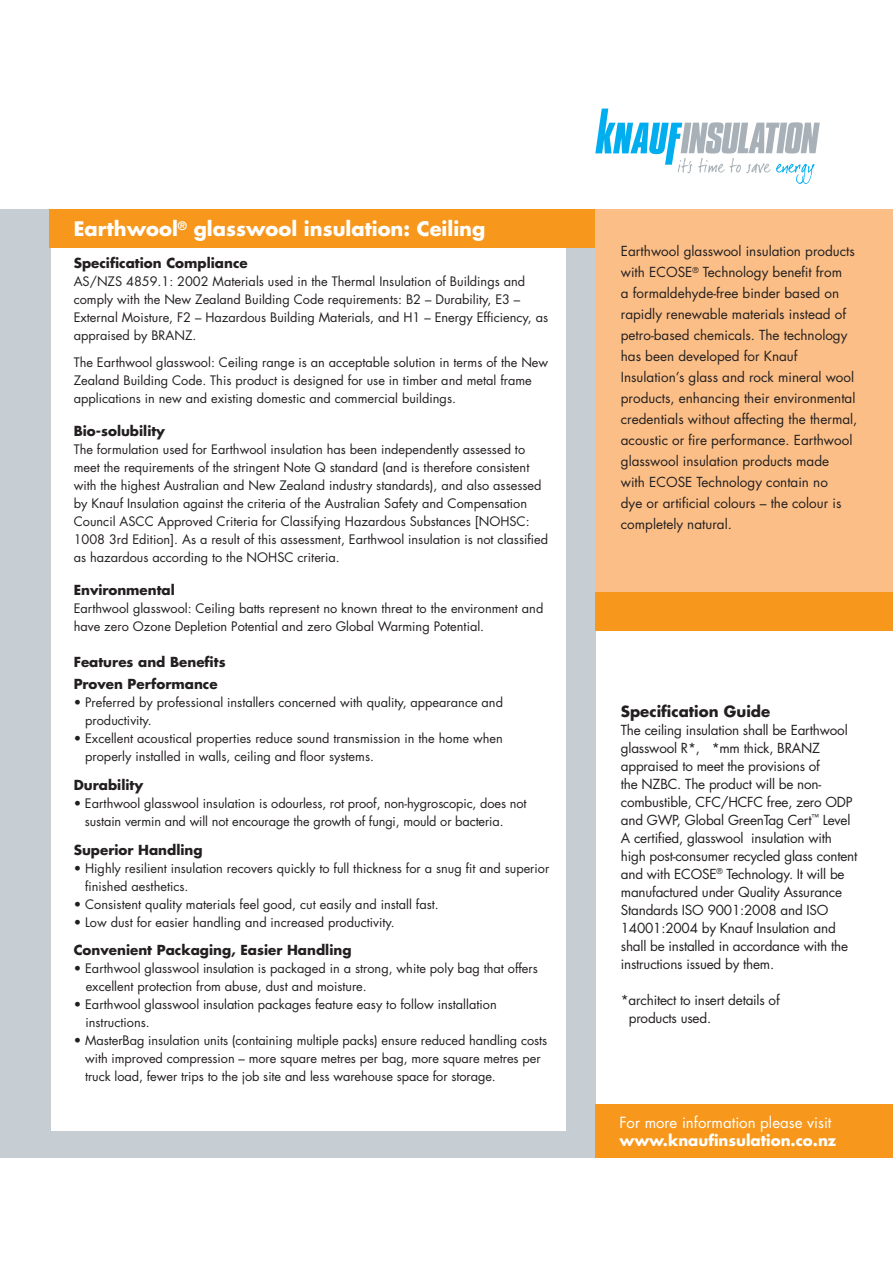
<style>
.page{position:relative;width:893px;height:1263px;background:#fff}
.page>*{position:absolute;margin:0;border:0;box-sizing:border-box;transform-origin:0 0}
.t1{font:700 19.5px "Futura Std";color:#fff}
.t2{font:15px "Futura Std";color:#fff}
.t3{font:700 15px "Futura Std";color:#fff}
.t4{font:700 15px "Futura Std";color:#231f20}
.t5{font:13.5px/18px "Futura Std";letter-spacing:-.015em;color:#231f20}
.t6{font:700 13.5px/22.2px "Futura Std";color:#231f20}
.t7{font:12.75px/18px "Futura Std";color:#231f20}
</style>
<div class="page">
<div style="left:0;top:209px;width:595px;height:949px;background:#c6ced4"></div>
<div style="left:595px;top:209px;width:298px;height:421px;background:#fbbe86"></div>
<div style="left:595px;top:592px;width:298px;height:38px;background:#f7981d"></div>
<div style="left:595px;top:1104px;width:298px;height:54px;background:#f7981d"></div>
<div style="left:51px;top:245px;width:515px;height:886px;background:#fff"></div>
<div style="left:50px;top:209px;width:545px;height:39px;background:#f7981d"></div>
<svg style="left:595px;top:109px;width:225px;height:75px"></svg>
<h1 class="t1" style="left:74px;top:216px;width:413px">Earthwool<sup>®</sup> glasswool insulation: Ceiling</h1>
<p class="t6" style="left:74px;top:252px;width:176px">Specification Compliance</p>
<p class="t7" style="left:74px;top:273px;width:476px">AS/NZS 4859.1: 2002 Materials used in the Thermal Insulation of Buildings and comply with the New Zealand Building Code requirements: B2 – Durability, E3 – External Moisture, F2 – Hazardous Building Materials, and H1 – Energy Efficiency, as appraised by BRANZ.</p>
<p class="t7" style="left:74px;top:353px;width:476px">The Earthwool glasswool: Ceiling range is an acceptable solution in terms of the New<br>Zealand Building Code. This product is designed for use in timber and metal frame applications in new and existing domestic and commercial buildings.</p>
<p class="t6" style="left:74px;top:420px;width:93px">Bio-solubility</p>
<p class="t7" style="left:74px;top:440px;width:476px">The formulation used for Earthwool insulation has been independently assessed to meet the requirements of the stringent Note Q standard (and is therefore consistent with the highest Australian and New Zealand industry standards), and also assessed by Knauf Insulation against the criteria of the Australian Safety and Compensation Council ASCC Approved Criteria for Classifying Hazardous Substances [NOHSC:<br>1008 3rd Edition]. As a result of this assessment, Earthwool insulation is not classified as hazardous according to the NOHSC criteria.</p>
<p class="t6" style="left:74px;top:579px;width:103px">Environmental</p>
<p class="t7" style="left:74px;top:599px;width:471px">Earthwool glasswool: Ceiling batts represent no known threat to the environment and have zero Ozone Depletion Potential and zero Global Warming Potential.</p>
<p class="t6" style="left:74px;top:651px;width:153px">Features and Benefits<br>Proven Performance</p>
<p class="t7" style="left:85px;top:694px;width:419px;text-indent:-11px">• Preferred by professional installers concerned with quality, appearance and productivity.</p>
<p class="t7" style="left:85px;top:730px;width:419px;text-indent:-11px">• Excellent acoustical properties reduce sound transmission in the home when properly installed in walls, ceiling and floor systems.</p>
<p class="t6" style="left:74px;top:773px;width:71px">Durability</p>
<p class="t7" style="left:85px;top:794px;width:443px;text-indent:-11px">• Earthwool glasswool insulation is odourless, rot proof, non-hygroscopic, does not sustain vermin and will not encourage the growth of fungi, mould or bacteria.</p>
<p class="t6" style="left:74px;top:838px;width:130px">Superior Handling</p>
<p class="t7" style="left:85px;top:859px;width:466px;text-indent:-11px">• Highly resilient insulation recovers quickly to full thickness for a snug fit and superior finished aesthetics.</p>
<p class="t7" style="left:74px;top:895px;width:367px">• Consistent quality materials feel good, cut easily and install fast.</p>
<p class="t7" style="left:74px;top:913px;width:322px">• Low dust for easier handling and increased productivity.</p>
<p class="t6" style="left:74px;top:939px;width:279px">Convenient Packaging, Easier Handling</p>
<p class="t7" style="left:86px;top:959px;width:454px;text-indent:-12px">• Earthwool glasswool insulation is packaged in a strong, white poly bag that offers excellent protection from abuse, dust and moisture.</p>
<p class="t7" style="left:85px;top:995px;width:413px;text-indent:-12px">• Earthwool glasswool insulation packages feature easy to follow installation instructions.</p>
<p class="t7" style="left:85px;top:1031px;width:464px;text-indent:-11px">• MasterBag insulation units (containing multiple packs) ensure reduced handling costs with improved compression – more square metres per bag, more square metres per truck load, fewer trips to the job site and less warehouse space for storage.</p>
<p class="t5" style="left:621px;top:241px;width:238px;line-height:21px">Earthwool glasswool insulation products with ECOSE<sup>®</sup> Technology benefit from<br>a formaldehyde-free binder based on rapidly renewable materials instead of petro-based chemicals. The technology has been developed for Knauf Insulation’s glass and rock mineral wool products, enhancing their environmental credentials without affecting the thermal, acoustic or fire performance. Earthwool glasswool insulation products made<br>with ECOSE Technology contain no<br>dye or artificial colours – the colour is completely natural.</p>
<p class="t4" style="left:621px;top:701px;width:151px">Specification Guide</p>
<p class="t5" style="left:621px;top:721px;width:238px">The ceiling insulation shall be Earthwool glasswool R*, *mm thick, BRANZ appraised to meet the provisions of<br>the NZBC. The product will be non&shy;combustible, CFC/HCFC free, zero ODP and GWP, Global GreenTag Cert<sup>™</sup> Level A certified, glasswool insulation with high post-consumer recycled glass content and with ECOSE<sup>®</sup> Technology. It will be manufactured under Quality Assurance Standards ISO 9001:2008 and ISO 14001:2004 by Knauf Insulation and shall be installed in accordance with the instructions issued by them.</p>
<p class="t5" style="left:629px;top:991px;width:152px;text-indent:-8px">*architect to insert details of products used.</p>
<p class="t2" style="left:619px;top:1112px;width:214px">For more information please visit</p>
<p class="t3" style="left:619px;top:1130px;width:218px">www.knaufinsulation.co.nz</p>
</div>
